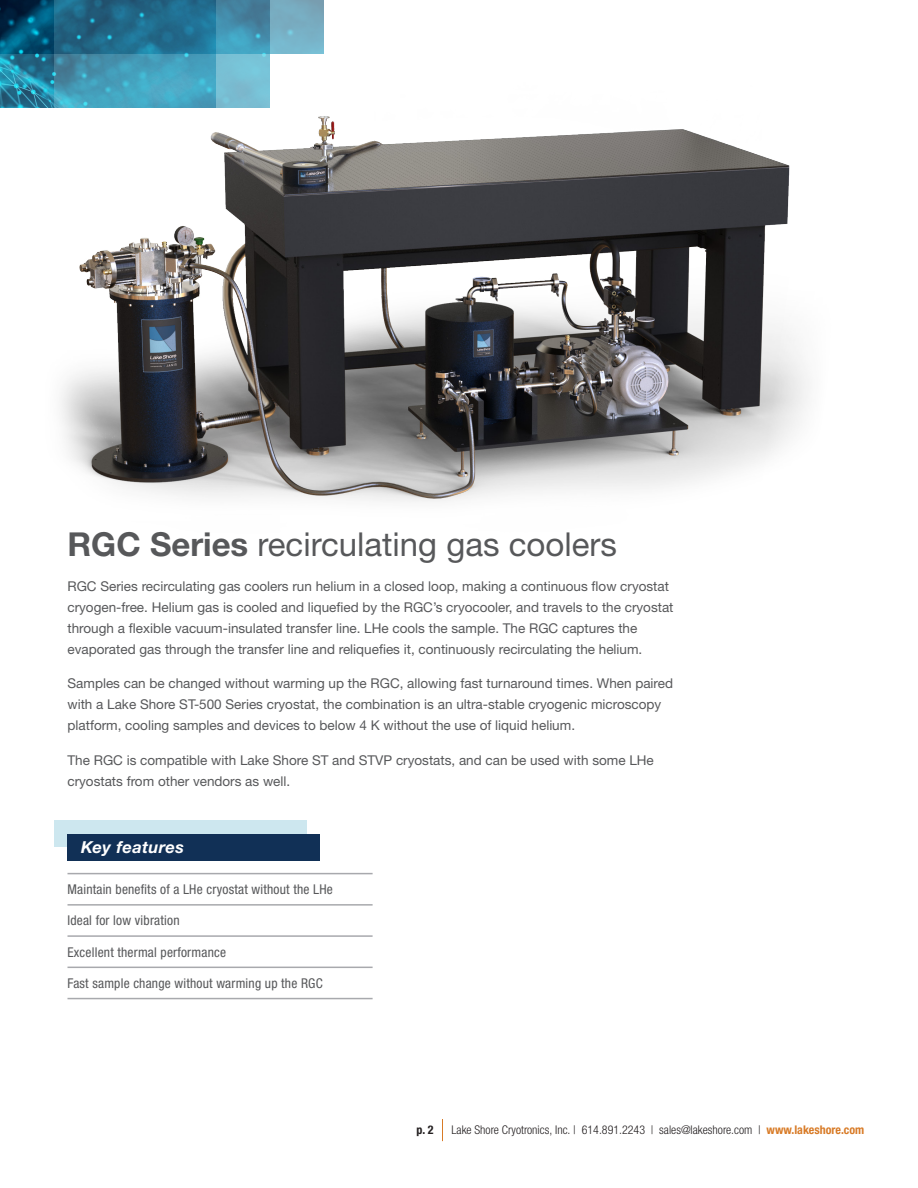
<style>
.page{position:relative;width:918px;height:1188px;background:#fff}
.page>*{position:absolute;margin:0;border:0;box-sizing:border-box;transform-origin:0 0}
.Front_page_title{font:33px "Helvetica Neue LTW1 G";color:#57585a}
.Subhead_1_boxes{font:italic 700 16.5px "Helvetica Neue LTW1 G";letter-spacing:.02em;color:#fff}
.Body_Text{font:13.5px/21px "Helvetica Neue LT Std";color:#57585a}
.Lined_bullets{font:condensed 13.5px "Helvetica Neue LTW1 G";letter-spacing:.015em;color:#57585a}
.t1{font:300 condensed 12px "Helvetica Neue LTW1 G";color:#231f20}
.t2{font:700 condensed 12px "Helvetica Neue LTW1 G";color:#231f20}
.s1{font-weight:700}
.s2{font-weight:700;color:#d87b27}
</style>
<div class="page">
<svg style="left:442px;top:1119px;width:1px;height:22px"></svg>
<img style="left:0;top:0;width:54px;height:54px">
<svg style="left:162px;top:0;width:54px;height:38px;background:#216f92"></svg>
<svg style="left:0;top:54px;width:2px;height:54px"></svg>
<svg style="left:54px;top:0;width:54px;height:38px;background:#216381"></svg>
<svg style="left:108px;top:0;width:54px;height:38px;background:#216989"></svg>
<div style="left:270px;top:0;width:54px;height:54px;background:#78acc1"></div>
<svg style="left:216px;top:0;width:54px;height:38px;background:#4487a5"></svg>
<img style="left:2px;top:38px;width:807px;height:464px">
<div style="left:54px;top:820px;width:253px;height:27px;background:#cde7ef"></div>
<div style="left:68px;top:834px;width:252px;height:27px;background:#113056"></div>
<hr style="left:68px;top:873px;width:305px;height:1px;background:#a8a9ad">
<hr style="left:68px;top:904px;width:305px;height:2px;background:#a8a9ad">
<hr style="left:68px;top:935px;width:305px;height:2px;background:#a8a9ad">
<hr style="left:68px;top:967px;width:305px;height:1px;background:#a8a9ad">
<hr style="left:68px;top:998px;width:305px;height:1px;background:#a8a9ad">
<p class="Front_page_title" style="left:68px;top:524px;width:551px"><span class="s1">RGC Series</span> recirculating gas coolers</p>
<p class="Body_Text" style="left:68px;top:575px;width:608px">RGC Series recirculating gas coolers run helium in a closed loop, making a continuous flow cryostat cryogen-free. Helium gas is cooled and liquefied by the RGC’s cryocooler, and travels to the cryostat through a flexible vacuum-insulated transfer line. LHe cools the sample. The RGC captures the evaporated gas through the transfer line and reliquefies it, continuously recirculating the helium.</p>
<p class="Body_Text" style="left:68px;top:673px;width:607px">Samples can be changed without warming up the RGC, allowing fast turnaround times. When paired with a Lake Shore ST-500 Series cryostat, the combination is an ultra-stable cryogenic microscopy platform, cooling samples and devices to below 4 K without the use of liquid helium.</p>
<p class="Body_Text" style="left:68px;top:749px;width:588px">The RGC is compatible with Lake Shore ST and STVP cryostats, and can be used with some LHe cryostats from other vendors as well.</p>
<p class="Subhead_1_boxes" style="left:81px;top:837px;width:105px">Key features</p>
<p class="Lined_bullets" style="left:68px;top:881px;width:267px">Maintain benefits of a LHe cryostat without the LHe</p>
<p class="Lined_bullets" style="left:68px;top:913px;width:114px">Ideal for low vibration</p>
<p class="Lined_bullets" style="left:68px;top:944px;width:160px">Excellent thermal performance</p>
<p class="Lined_bullets" style="left:68px;top:975px;width:257px">Fast sample change without warming up the RGC</p>
<p class="t2" style="left:416px;top:1122px;width:19px">p. 2</p>
<p class="t1" style="left:452px;top:1122px;width:414px">Lake Shore Cryotronics, Inc. | 614.891.2243 | sales@lakeshore.com | <span class="s2">www.lakeshore.com</span></p>
</div>
